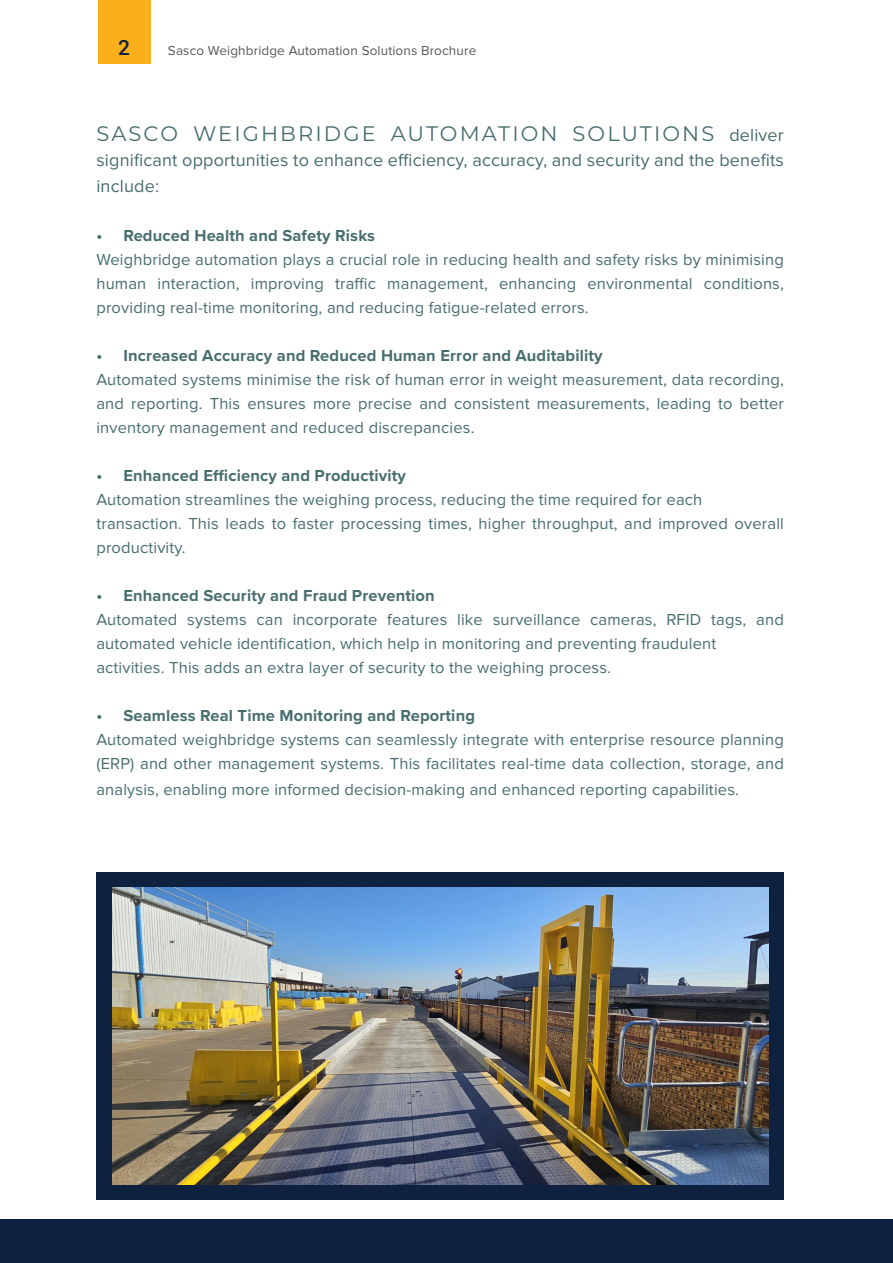
<style>
.page{position:relative;width:893px;height:1263px;background:#fff}
.page>*{position:absolute;margin:0;border:0;box-sizing:border-box;transform-origin:0 0}
.Main_Big_Title{font:21px "Montserrat";letter-spacing:.1em;color:#486d6e}
.t1{font:500 21px "Roboto";color:#0e223f}
.Main_Big_Title-2{font:18px/25.5px "Proxima Nova";letter-spacing:.01em;color:#486d6e}
.Body_Dark{font:16.5px/24px "Proxima Nova";letter-spacing:.01em;color:#486d6e}
.Main_Big_Title-3{font:16.5px/24px "Proxima Nova";letter-spacing:.01em;color:#486d6e;text-align:justify}
.t2{font:700 16.5px "Proxima Nova";letter-spacing:.01em;color:#486d6e}
.t3{font:13.5px "Proxima Nova";letter-spacing:.01em;color:#57585a}
.s1{font-family:"Proxima Nova";font-size:18px}
</style>
<div class="page">
<div style="left:0;top:1220px;width:893px;height:43px;background:#0e223f"></div>
<div style="left:98px;top:0;width:53px;height:64px;background:#fbaf1b"></div>
<div style="left:96px;top:872px;width:688px;height:328px;background:#0e223f"></div>
<img style="left:112px;top:887px;width:656px;height:297px">
<p class="t1" style="left:118px;top:33px;width:13px">2</p>
<p class="t3" style="left:168px;top:42px;width:310px">Sasco Weighbridge Automation Solutions Brochure</p>
<p class="Main_Big_Title" style="left:96px;top:119px;width:689px">SASCO WEIGHBRIDGE AUTOMATION SOLUTIONS <span class="s1">deliver</span></p>
<p class="Main_Big_Title-2" style="left:96px;top:148px;width:689px">significant opportunities to enhance efficiency, accuracy, and security and the benefits include:</p>
<p class="t2" style="left:96px;top:223px;width:280px">• Reduced Health and Safety Risks</p>
<p class="Main_Big_Title-3" style="left:96px;top:248px;width:689px">Weighbridge automation plays a crucial role in reducing health and safety risks by minimising human interaction, improving traffic management, enhancing environmental conditions, providing real-time monitoring, and reducing fatigue-related errors.</p>
<p class="t2" style="left:96px;top:343px;width:508px">• Increased Accuracy and Reduced Human Error and Auditability</p>
<p class="Body_Dark" style="left:96px;top:368px;width:689px;text-align:justify">Automated systems minimise the risk of human error in weight measurement, data recording, and reporting. This ensures more precise and consistent measurements, leading to better inventory management and reduced discrepancies.</p>
<p class="t2" style="left:96px;top:463px;width:311px">• Enhanced Efficiency and Productivity</p>
<p class="Body_Dark" style="left:96px;top:488px;width:689px">Automation streamlines the weighing process, reducing the time required for each transaction. This leads to faster processing times, higher throughput, and improved overall productivity.</p>
<p class="t2" style="left:96px;top:583px;width:340px">• Enhanced Security and Fraud Prevention</p>
<p class="Body_Dark" style="left:96px;top:608px;width:689px">Automated systems can incorporate features like surveillance cameras, RFID tags, and automated vehicle identification, which help in monitoring and preventing fraudulent activities. This adds an extra layer of security to the weighing process.</p>
<p class="t2" style="left:96px;top:703px;width:380px">• Seamless Real Time Monitoring and Reporting</p>
<p class="Body_Dark" style="left:96px;top:728px;width:689px">Automated weighbridge systems can seamlessly integrate with enterprise resource planning (ERP) and other management systems. This facilitates real-time data collection, storage, and</p>
<p class="Body_Dark" style="left:96px;top:777px;width:644px">analysis, enabling more informed decision-making and enhanced reporting capabilities.</p>
</div>
